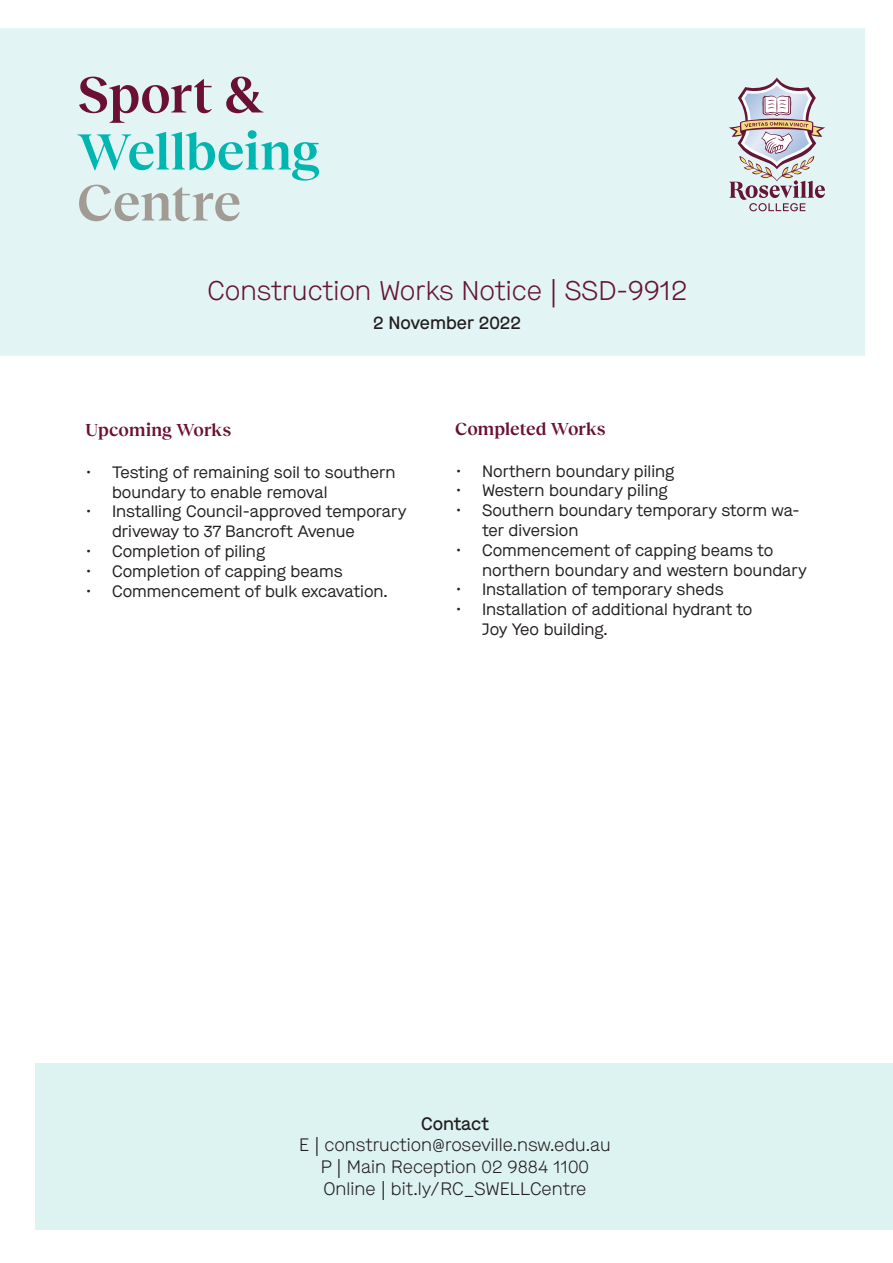
<style>
.page{position:relative;width:893px;height:1263px;background:#fff}
.page>*{position:absolute;margin:0;border:0;box-sizing:border-box;transform-origin:0 0}
.t1{font:600 52.5px "Reckless Neue";letter-spacing:-.015em;color:#00b6b0}
.t2{font:600 52.5px "Reckless Neue";letter-spacing:-.015em;color:#691033}
.t3{font:600 52.5px "Reckless Neue";letter-spacing:-.01em;color:#a19b95}
.Brand_House_body{font:300 27px "Maison";color:#651535}
.t4{font:300 18px "Maison";color:#231f20}
.t5{font:600 18px "Reckless Neue";letter-spacing:-.01em;color:#691033}
.t6{font:500 18px "Maison";color:#231f20}
.t7{font:16.5px/19.8px "Maison";color:#231f20}
</style>
<div class="page">
<div style="left:0;top:29px;width:864px;height:327px;background:#e2f4f3"></div>
<svg style="left:729px;top:77px;width:96px;height:134px"></svg>
<div style="left:35px;top:1063px;width:858px;height:166px;background:#ddf3f1"></div>
<p class="t2" style="left:77px;top:57px;width:188px">Sport &amp;</p>
<p class="t1" style="left:77px;top:114px;width:244px">Wellbeing</p>
<p class="t3" style="left:77px;top:165px;width:166px">Centre</p>
<p class="Brand_House_body" style="left:207px;top:273px;width:481px">Construction Works Notice | SSD-9912</p>
<p class="t6" style="left:373px;top:310px;width:149px">2 November 2022</p>
<p class="t5" style="left:85px;top:417px;width:148px">Upcoming Works</p>
<p class="t7" style="left:112px;top:462px;width:285px;text-indent:-27px">• Testing of remaining soil to southern boundary to enable removal</p>
<p class="t7" style="left:112px;top:501px;width:296px;text-indent:-27px">• Installing Council-approved temporary driveway to 37 Bancroft Avenue</p>
<p class="t7" style="left:85px;top:541px;width:182px">• Completion of piling</p>
<p class="t7" style="left:85px;top:561px;width:259px">• Completion of capping beams</p>
<p class="t7" style="left:85px;top:581px;width:304px">• Commencement of bulk excavation.</p>
<p class="t5" style="left:455px;top:416px;width:152px">Completed Works</p>
<p class="t7" style="left:455px;top:461px;width:221px">• Northern boundary piling</p>
<p class="t7" style="left:455px;top:481px;width:214px">• Western boundary piling</p>
<p class="t7" style="left:482px;top:500px;width:319px;text-indent:-27px">• Southern boundary temporary storm wa&shy;ter diversion</p>
<p class="t7" style="left:482px;top:540px;width:327px;text-indent:-27px">• Commencement of capping beams to northern boundary and western boundary</p>
<p class="t7" style="left:455px;top:580px;width:270px">• Installation of temporary sheds</p>
<p class="t7" style="left:482px;top:599px;width:272px;text-indent:-27px">• Installation of additional hydrant to<br>Joy Yeo building.</p>
<p class="t6" style="left:421px;top:1111px;width:69px">Contact</p>
<p class="t4" style="left:299px;top:1133px;width:313px">E | construction@roseville.nsw.edu.au</p>
<p class="t4" style="left:321px;top:1155px;width:270px">P | Main Reception 02 9884 1100</p>
<p class="t4" style="left:323px;top:1176px;width:265px">Online | bit.ly/RC_SWELLCentre</p>
</div>
